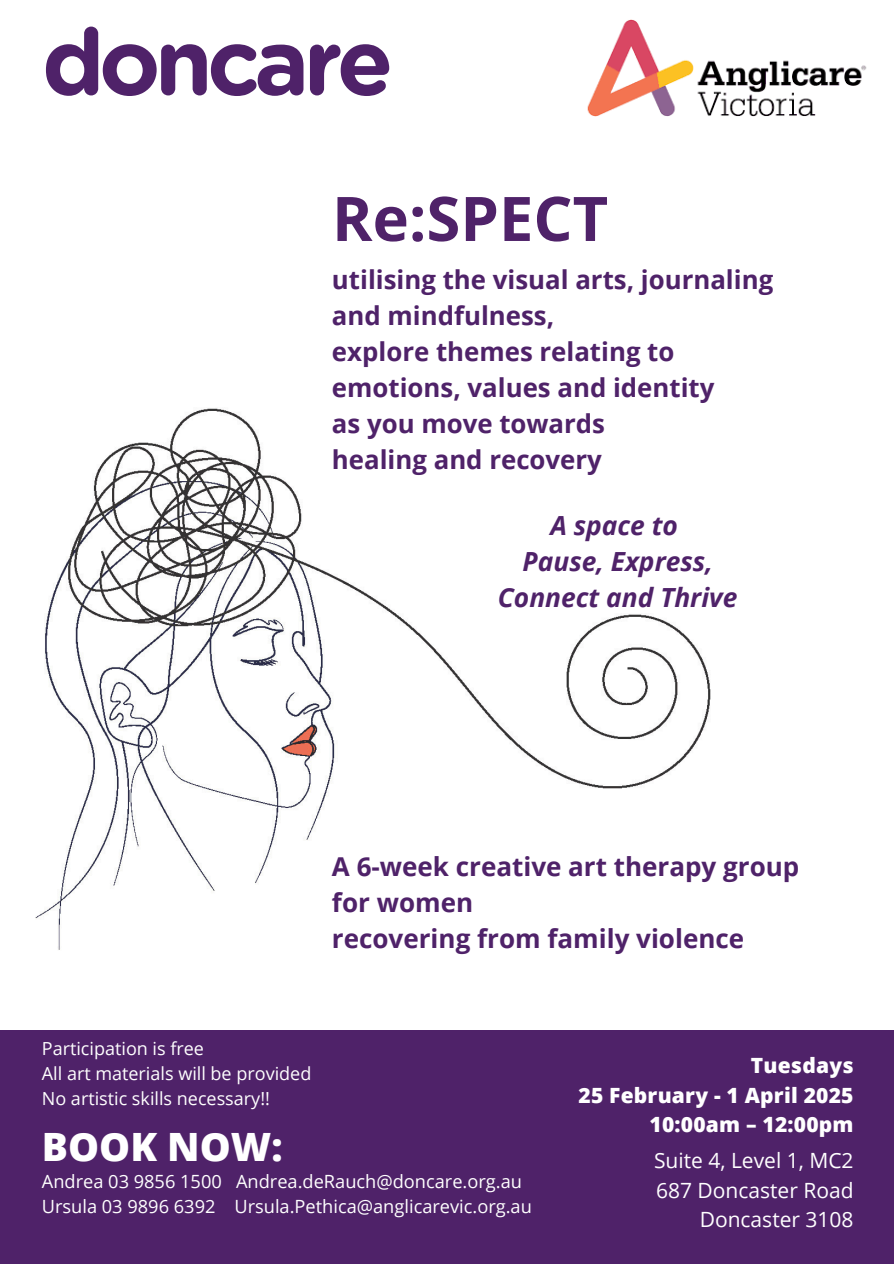
<style>
.page{position:relative;width:894px;height:1264px;background:#fff}
.page>*{position:absolute;margin:0;border:0;box-sizing:border-box;transform-origin:0 0}
.t1{font:700 92.7px "Gotham Rounded";letter-spacing:-.06em;color:#4f2269}
.t2{font:700 61.5px "Open Sans";color:#4f2269}
.t3{font:800 39px "Open Sans";color:#fff}
.t4{font:italic 700 26.4px/36px "Open Sans";color:#4f2269;text-align:center}
.t5{font:700 25.95px/36px "Open Sans";color:#4f2269}
.t6{font:700 25.8px/36px "Open Sans";color:#4f2269}
.t7{font:21px/29.2px "Open Sans";color:#fff;text-align:right}
.t8{font:800 21px/29.2px "Open Sans";letter-spacing:.01em;color:#fff;text-align:right}
.t9{font:18.15px "Open Sans";color:#fff}
.t10{font:18px "Open Sans";color:#fff}
</style>
<div class="page">
<div style="left:0;top:1030px;width:893px;height:233px;background:#4f2269"></div>
<img style="left:35px;top:408px;width:676px;height:542px">
<img style="left:587px;top:19px;width:280px;height:98px">
<h2 class="t1" style="left:42px;top:21px;width:353px">doncare</h2>
<p class="t2" style="left:332px;top:175px;width:277px">Re:SPECT</p>
<p class="t6" style="left:332px;top:261px;width:442px">utilising the visual arts, journaling and mindfulness,<br>explore themes relating to emotions, values and identity<br>as you move towards<br>healing and recovery</p>
<h4 class="t4" style="left:497px;top:506px;width:241px">A space to<br>Pause, Express,<br>Connect and Thrive</h4>
<h1 class="t5" style="left:332px;top:848px;width:468px">A 6-week creative art therapy group for women<br>recovering from family violence</h1>
<p class="t10" style="left:42px;top:1036px;width:164px">Participation is free</p>
<h3 class="t10" style="left:42px;top:1060px;width:271px">All art materials will be provided</h3>
<h3 class="t10" style="left:42px;top:1085px;width:229px">No artistic skills necessary!!</h3>
<p class="t3" style="left:42px;top:1118px;width:242px">BOOK NOW:</p>
<p class="t9" style="left:42px;top:1168px;width:481px">Andrea 03 9856 1500 Andrea.deRauch@doncare.org.au</p>
<p class="t9" style="left:42px;top:1193px;width:491px">Ursula 03 9896 6392 Ursula.Pethica@anglicarevic.org.au</p>
<p class="t8" style="left:578px;top:1050px;width:276px">Tuesdays<br>25 February - 1 April 2025<br>10:00am – 12:00pm</p>
<h3 class="t7" style="left:653px;top:1145px;width:201px">Suite 4, Level 1, MC2<br>687 Doncaster Road<br>Doncaster 3108</h3>
</div>
